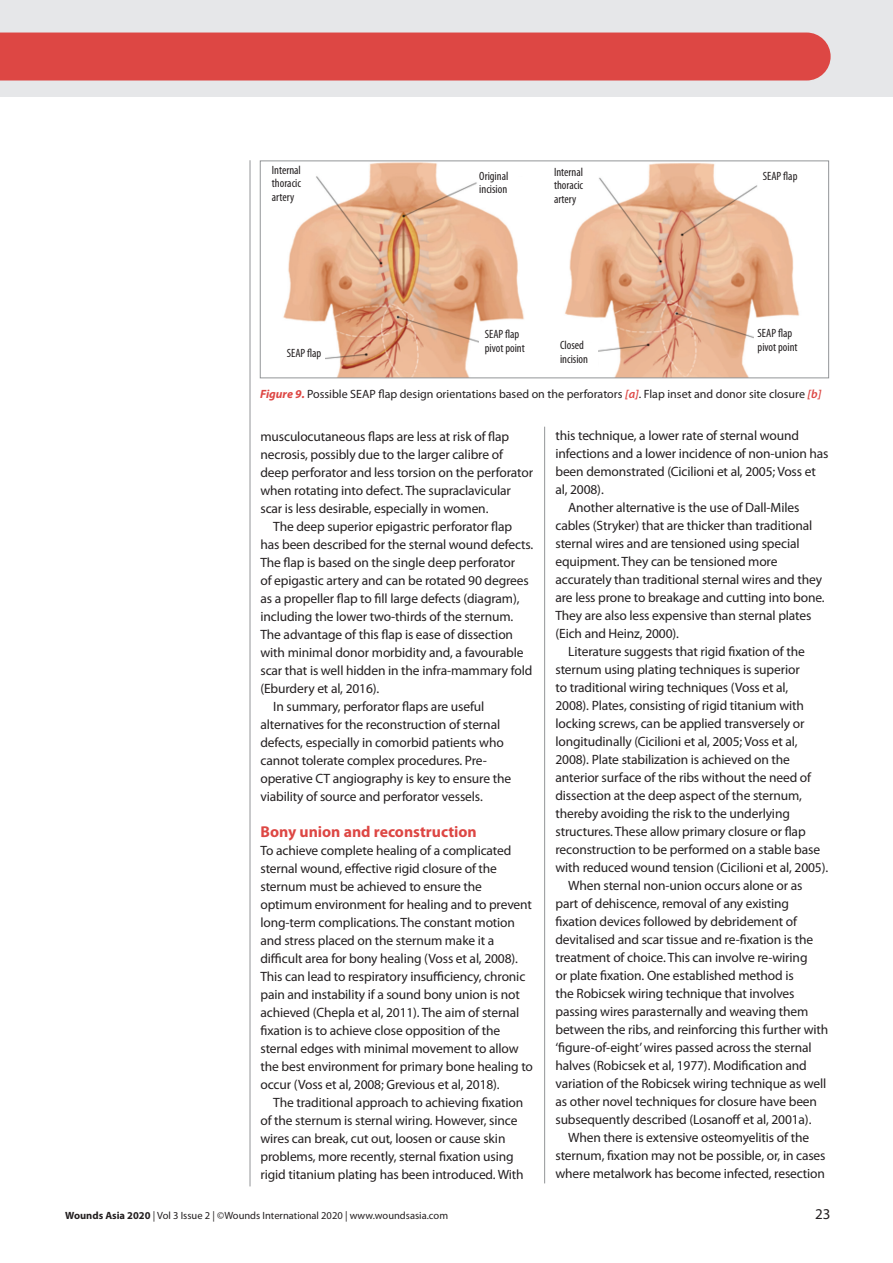
<style>
.page{position:relative;width:893px;height:1263px;background:#fff}
.page>*{position:absolute;margin:0;border:0;box-sizing:border-box;transform-origin:0 0}
.t1{font:700 15.75px "Myriad Pro";color:#dd4744}
.t2{font:15px "Myriad Pro";color:#231f20}
.t3{font:13.5px/18px "Myriad Pro";letter-spacing:-.01em;color:#231f20}
.t4{font:condensed 12px/13.5px "Myriad Pro";color:#231f20}
.t5{font:12px "Myriad Pro";color:#231f20}
.t6{font:10.5px "Myriad Pro";color:#231f20}
.s1{font-weight:700;font-style:italic;color:#dd4744}
.s2{font-weight:600;font-style:italic;color:#dd4744}
.s3{font-weight:700}
</style>
<div class="page">
<div style="left:0;top:0;width:893px;height:97px;background:#e6e7e9"></div>
<div style="left:0;top:33px;width:831px;height:48px;background:#dd4744"></div>
<img style="left:283px;top:163px;width:517px;height:213px">
<div style="left:260px;top:161px;width:569px;height:217px;border:1px solid #939598"></div>
<div style="left:267px;top:170px;width:48px;height:38px;background:#fff"></div>
<div style="left:267px;top:348px;width:58px;height:19px;background:#fff"></div>
<div style="left:479px;top:178px;width:46px;height:25px;background:#fff"></div>
<div style="left:479px;top:337px;width:65px;height:26px;background:#fff"></div>
<div style="left:551px;top:170px;width:46px;height:39px;background:#fff"></div>
<div style="left:758px;top:178px;width:53px;height:19px;background:#fff"></div>
<div style="left:544px;top:344px;width:53px;height:27px;background:#fff"></div>
<div style="left:754px;top:329px;width:65px;height:34px;background:#fff"></div>
<hr style="left:250px;top:160px;width:1px;height:1026px;background:#939598">
<hr style="left:544px;top:427px;width:1px;height:756px;background:#939598">
<p class="t4" style="left:272px;top:163px;width:31px;text-align:justify">Internal thoracic artery</p>
<p class="t4" style="left:479px;top:169px;width:31px">Original incision</p>
<p class="t4" style="left:554px;top:165px;width:31px;text-align:justify">Internal thoracic artery</p>
<p class="t4" style="left:763px;top:169px;width:36px">SEAP flap</p>
<p class="t4" style="left:758px;top:326px;width:41px">SEAP flap pivot point</p>
<p class="t5" style="left:260px;top:386px;width:563px"><span class="s1">Figure 9.</span> Possible SEAP flap design orientations based on the perforators <span class="s2">[a]</span>. Flap inset and donor site closure <span class="s2">[b]</span></p>
<p class="t3" style="left:260px;top:427px;width:250px">musculocutaneous flaps are less at risk of flap</p>
<p class="t3" style="left:260px;top:445px;width:244px">necrosis, possibly due to the larger calibre of</p>
<p class="t3" style="left:260px;top:463px;width:274px">deep perforator and less torsion on the perforator</p>
<p class="t3" style="left:260px;top:481px;width:252px">when rotating into defect. The supraclavicular</p>
<p class="t3" style="left:260px;top:499px;width:230px">scar is less desirable, especially in women.</p>
<p class="t3" style="left:273px;top:517px;width:240px">The deep superior epigastric perforator flap</p>
<p class="t3" style="left:260px;top:535px;width:274px">has been described for the sternal wound defects.</p>
<p class="t3" style="left:260px;top:553px;width:256px">The flap is based on the single deep perforator</p>
<p class="t3" style="left:260px;top:571px;width:270px">of epigastic artery and can be rotated 90 degrees</p>
<p class="t3" style="left:260px;top:589px;width:261px">as a propeller flap to fill large defects (diagram),</p>
<p class="t3" style="left:260px;top:607px;width:254px">including the lower two-thirds of the sternum.</p>
<p class="t3" style="left:260px;top:625px;width:254px">The advantage of this flap is ease of dissection</p>
<p class="t3" style="left:260px;top:643px;width:265px">with minimal donor morbidity and, a favourable</p>
<p class="t3" style="left:260px;top:661px;width:273px">scar that is well hidden in the infra-mammary fold</p>
<p class="t3" style="left:260px;top:679px;width:120px">(Eburdery et al, 2016).</p>
<p class="t3" style="left:273px;top:697px;width:213px">In summary, perforator flaps are useful</p>
<p class="t3" style="left:260px;top:715px;width:241px">alternatives for the reconstruction of sternal</p>
<p class="t3" style="left:260px;top:733px;width:245px">defects, especially in comorbid patients who</p>
<p class="t3" style="left:260px;top:751px;width:228px">cannot tolerate complex procedures. Pre-</p>
<p class="t3" style="left:260px;top:769px;width:252px">operative CT angiography is key to ensure the</p>
<p class="t3" style="left:260px;top:787px;width:224px">viability of source and perforator vessels.</p>
<p class="t1" style="left:260px;top:821px;width:218px">Bony union and reconstruction</p>
<p class="t3" style="left:260px;top:841px;width:274px">To achieve complete healing of a complicated sternal wound, effective rigid closure of the sternum must be achieved to ensure the optimum environment for healing and to prevent long-term complications. The constant motion and stress placed on the sternum make it a difficult area for bony healing (Voss et al, 2008).<br>This can lead to respiratory insufficiency, chronic pain and instability if a sound bony union is not achieved (Chepla et al, 2011). The aim of sternal fixation is to achieve close opposition of the sternal edges with minimal movement to allow the best environment for primary bone healing to occur (Voss et al, 2008; Grevious et al, 2018).</p>
<p class="t3" style="left:260px;top:1093px;width:265px;text-indent:13px">The traditional approach to achieving fixation of the sternum is sternal wiring. However, since wires can break, cut out, loosen or cause skin problems, more recently, sternal fixation using rigid titanium plating has been introduced. With</p>
<p class="t4" style="left:485px;top:327px;width:41px">SEAP flap pivot point</p>
<p class="t4" style="left:560px;top:338px;width:30px">Closed incision</p>
<p class="t4" style="left:287px;top:346px;width:36px">SEAP flap</p>
<p class="t3" style="left:555px;top:427px;width:245px">this technique, a lower rate of sternal wound</p>
<p class="t3" style="left:555px;top:445px;width:275px">infections and a lower incidence of non-union has</p>
<p class="t3" style="left:555px;top:463px;width:262px">been demonstrated (Cicilioni et al, 2005; Voss et</p>
<p class="t3" style="left:555px;top:481px;width:50px">al, 2008).</p>
<p class="t3" style="left:568px;top:499px;width:233px">Another alternative is the use of Dall-Miles</p>
<p class="t3" style="left:555px;top:517px;width:258px">cables (Stryker) that are thicker than traditional</p>
<p class="t3" style="left:555px;top:535px;width:246px">sternal wires and are tensioned using special</p>
<p class="t3" style="left:555px;top:553px;width:224px">equipment. They can be tensioned more</p>
<p class="t3" style="left:555px;top:571px;width:268px">accurately than traditional sternal wires and they</p>
<p class="t3" style="left:555px;top:589px;width:271px">are less prone to breakage and cutting into bone.</p>
<p class="t3" style="left:555px;top:607px;width:258px">They are also less expensive than sternal plates</p>
<p class="t3" style="left:555px;top:625px;width:125px">(Eich and Heinz, 2000).</p>
<p class="t3" style="left:568px;top:643px;width:238px">Literature suggests that rigid fixation of the</p>
<p class="t3" style="left:555px;top:661px;width:246px">sternum using plating techniques is superior</p>
<p class="t3" style="left:555px;top:679px;width:234px">to traditional wiring techniques (Voss et al,</p>
<p class="t3" style="left:555px;top:697px;width:250px">2008). Plates, consisting of rigid titanium with</p>
<p class="t3" style="left:555px;top:715px;width:251px">locking screws, can be applied transversely or</p>
<p class="t3" style="left:555px;top:733px;width:244px">longitudinally (Cicilioni et al, 2005; Voss et al,</p>
<p class="t3" style="left:555px;top:751px;width:236px">2008). Plate stabilization is achieved on the</p>
<p class="t3" style="left:555px;top:769px;width:257px">anterior surface of the ribs without the need of</p>
<p class="t3" style="left:555px;top:787px;width:248px">dissection at the deep aspect of the sternum,</p>
<p class="t3" style="left:555px;top:805px;width:236px">thereby avoiding the risk to the underlying</p>
<p class="t3" style="left:555px;top:823px;width:252px">structures. These allow primary closure or flap</p>
<p class="t3" style="left:555px;top:841px;width:266px">reconstruction to be performed on a stable base</p>
<p class="t3" style="left:555px;top:859px;width:274px">with reduced wound tension (Cicilioni et al, 2005).</p>
<p class="t3" style="left:568px;top:877px;width:236px">When sternal non-union occurs alone or as</p>
<p class="t3" style="left:555px;top:895px;width:235px">part of dehiscence, removal of any existing</p>
<p class="t3" style="left:555px;top:913px;width:243px">fixation devices followed by debridement of</p>
<p class="t3" style="left:555px;top:931px;width:259px">devitalised and scar tissue and re-fixation is the</p>
<p class="t3" style="left:555px;top:949px;width:254px">treatment of choice. This can involve re-wiring</p>
<p class="t3" style="left:555px;top:967px;width:240px">or plate fixation. One established method is</p>
<p class="t3" style="left:555px;top:985px;width:241px">the Robicsek wiring technique that involves</p>
<p class="t3" style="left:555px;top:1003px;width:255px">passing wires parasternally and weaving them</p>
<p class="t3" style="left:555px;top:1021px;width:274px">between the ribs, and reinforcing this further with</p>
<p class="t3" style="left:555px;top:1039px;width:258px">‘figure-of-eight’ wires passed across the sternal</p>
<p class="t3" style="left:555px;top:1057px;width:253px">halves (Robicsek et al, 1977). Modification and</p>
<p class="t3" style="left:555px;top:1075px;width:272px">variation of the Robicsek wiring technique as well</p>
<p class="t3" style="left:555px;top:1093px;width:263px">as other novel techniques for closure have been</p>
<p class="t3" style="left:555px;top:1111px;width:258px">subsequently described (Losanoff et al, 2001a).</p>
<p class="t3" style="left:568px;top:1129px;width:242px">When there is extensive osteomyelitis of the</p>
<p class="t3" style="left:555px;top:1147px;width:272px">sternum, fixation may not be possible, or, in cases</p>
<p class="t3" style="left:555px;top:1164px;width:271px">where metalwork has become infected, resection</p>
<p class="t6" style="left:65px;top:1208px;width:384px"><span class="s3">Wounds Asia 2020</span> | Vol 3 Issue 2 | ©Wounds International 2020 | www.woundsasia.com</p>
<p class="t2" style="left:815px;top:1204px;width:17px">23</p>
</div>
